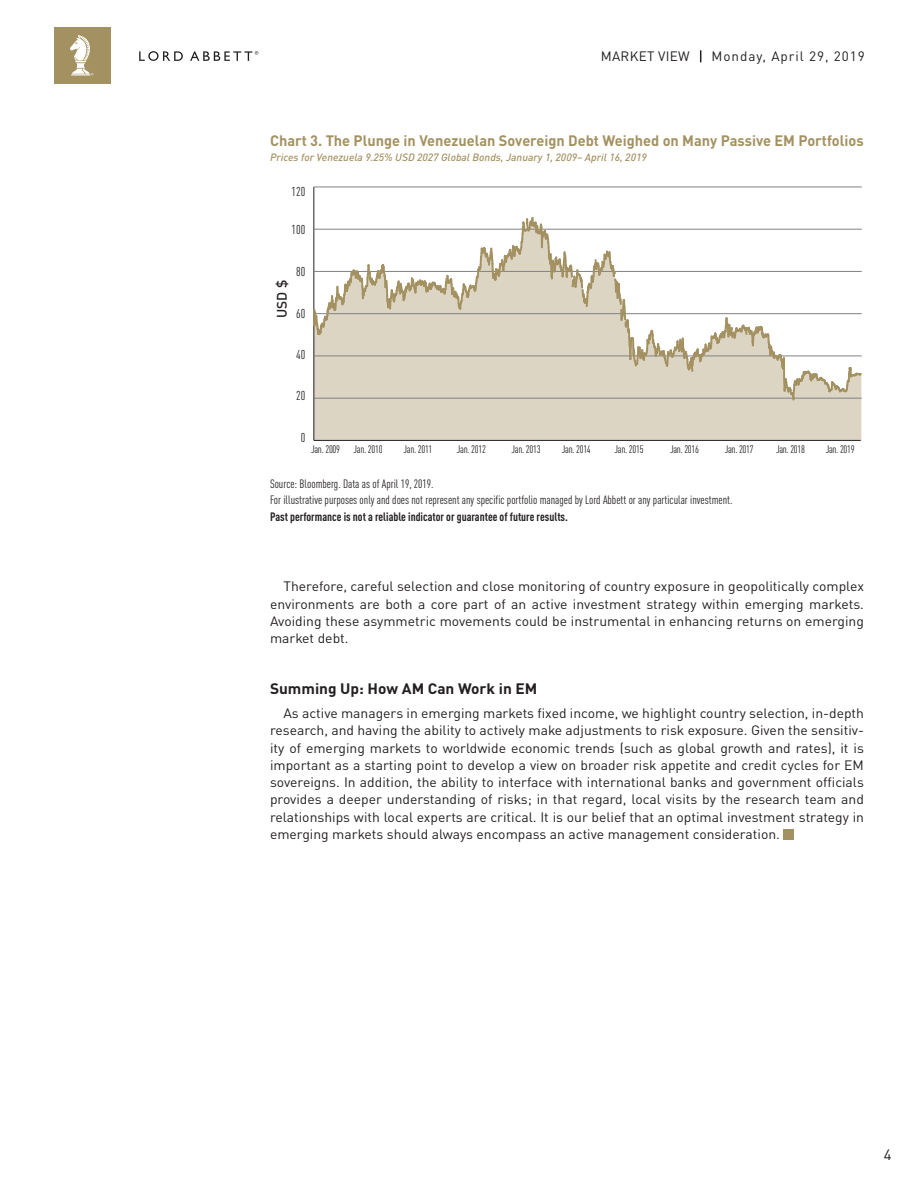
<style>
.page{position:relative;width:918px;height:1188px;background:#fff}
.page>*{position:absolute;margin:0;border:0;box-sizing:border-box;transform-origin:0 0}
.MV_TITLE{font:700 15px "DIN Pro";color:#a39161}
.MV_BODY{font:700 15px "DIN Pro";color:#231f20}
.t1{font:15px "DIN Pro";color:#231f20}
.t2{font:500 13.65px "DIN Pro";color:#231f20}
.MV_BODY-2{font:13.5px/17.2px "DIN Pro";color:#231f20;text-align:justify}
.MV_BODY-3{font:13.5px "DIN Pro";letter-spacing:.07em;color:#231f20}
.MV_BODY-4{font:13.5px "DIN Pro";letter-spacing:.02em;color:#231f20}
.t3{font:condensed 12.75px "DIN Pro";color:#231f20}
.MV_BODY_SUBHEAD{font:condensed 12px "DIN Pro";color:#231f20}
.MV_BODY_SUBHEAD-2{font:700 condensed 12px "DIN Pro";color:#231f20}
.t4{font:condensed 10.8px "DIN Pro";letter-spacing:-.025em;color:#231f20}
.MV_TITLE-2{font:italic 500 10.5px "DIN Pro";color:#a39161}
</style>
<div class="page">
<div style="left:54px;top:27px;width:57px;height:57px;background:#a49161"></div>
<svg style="left:139px;top:51px;width:44px;height:10px"></svg>
<svg style="left:190px;top:51px;width:68px;height:10px"></svg>
<svg style="left:700px;top:50px;width:1px;height:12px"></svg>
<svg style="left:70px;top:35px;width:23px;height:40px"></svg>
<div style="left:783px;top:829px;width:11px;height:10px;background:#a49161"></div>
<div style="left:315px;top:399px;width:546px;height:41px;background:#ddd5c3"></div>
<hr style="left:314px;top:440px;width:547px;height:1px;background:#231f20">
<hr style="left:314px;top:187px;width:1px;height:253px;background:#231f20">
<hr style="left:314px;top:187px;width:548px;height:1px;background:#808285">
<svg style="left:313px;top:218px;width:549px;height:181px"></svg>
<p class="MV_BODY-4" style="left:601px;top:45px;width:90px">MARKET VIEW</p>
<p class="MV_BODY-3" style="left:712px;top:45px;width:155px">Monday, April 29, 2019</p>
<p class="MV_TITLE" style="left:270px;top:128px;width:595px">Chart 3. The Plunge in Venezuelan Sovereign Debt Weighed on Many Passive EM Portfolios</p>
<p class="MV_TITLE-2" style="left:270px;top:148px;width:378px">Prices for Venezuela 9.25% USD 2027 Global Bonds, January 1, 2009– April 16, 2019</p>
<p class="t3" style="left:292px;top:182px;width:15px">120</p>
<p class="t3" style="left:292px;top:220px;width:15px">100</p>
<p class="t2" style="left:271px;top:318px;width:40px;rotate:-90deg">USD $</p>
<p class="t3" style="left:296px;top:262px;width:11px">80</p>
<p class="t3" style="left:296px;top:305px;width:11px">60</p>
<p class="t3" style="left:296px;top:345px;width:11px">40</p>
<p class="t3" style="left:296px;top:386px;width:11px">20</p>
<p class="t3" style="left:301px;top:428px;width:6px">0</p>
<p class="t4" style="left:311px;top:441px;width:30px">Jan. 2009</p>
<p class="t4" style="left:354px;top:441px;width:30px">Jan. 2010</p>
<p class="t4" style="left:404px;top:441px;width:30px">Jan. 2011</p>
<p class="t4" style="left:457px;top:441px;width:30px">Jan. 2012</p>
<p class="t4" style="left:512px;top:441px;width:30px">Jan. 2013</p>
<p class="t4" style="left:562px;top:441px;width:30px">Jan. 2014</p>
<p class="t4" style="left:615px;top:441px;width:30px">Jan. 2015</p>
<p class="t4" style="left:670px;top:441px;width:30px">Jan. 2016</p>
<p class="t4" style="left:725px;top:441px;width:30px">Jan. 2017</p>
<p class="t4" style="left:776px;top:441px;width:30px">Jan. 2018</p>
<p class="t4" style="left:826px;top:441px;width:30px">Jan. 2019</p>
<p class="MV_BODY_SUBHEAD" style="left:270px;top:475px;width:165px">Source: Bloomberg. Data as of April 19, 2019.</p>
<p class="MV_BODY_SUBHEAD" style="left:270px;top:491px;width:464px">For illustrative purposes only and does not represent any specific portfolio managed by Lord Abbett or any particular investment.</p>
<p class="MV_BODY_SUBHEAD-2" style="left:270px;top:508px;width:300px">Past performance is not a reliable indicator or guarantee of future results.</p>
<p class="MV_BODY-2" style="left:270px;top:577px;width:596px;text-indent:14px">Therefore, careful selection and close monitoring of country exposure in geopolitically complex environments are both a core part of an active investment strategy within emerging markets.<br>Avoiding these asymmetric movements could be instrumental in enhancing returns on emerging market debt.</p>
<p class="MV_BODY" style="left:270px;top:676px;width:269px">Summing Up: How AM Can Work in EM</p>
<p class="MV_BODY-2" style="left:270px;top:703px;width:596px;text-indent:14px">As active managers in emerging markets fixed income, we highlight country selection, in-depth research, and having the ability to actively make adjustments to risk exposure. Given the sensitiv&shy;ity of emerging markets to worldwide economic trends (such as global growth and rates), it is important as a starting point to develop a view on broader risk appetite and credit cycles for EM sovereigns. In addition, the ability to interface with international banks and government officials provides a deeper understanding of risks; in that regard, local visits by the research team and relationships with local experts are critical. It is our belief that an optimal investment strategy in emerging markets should always encompass an active management consideration.</p>
<p class="t1" style="left:884px;top:1143px;width:9px">4</p>
</div>
